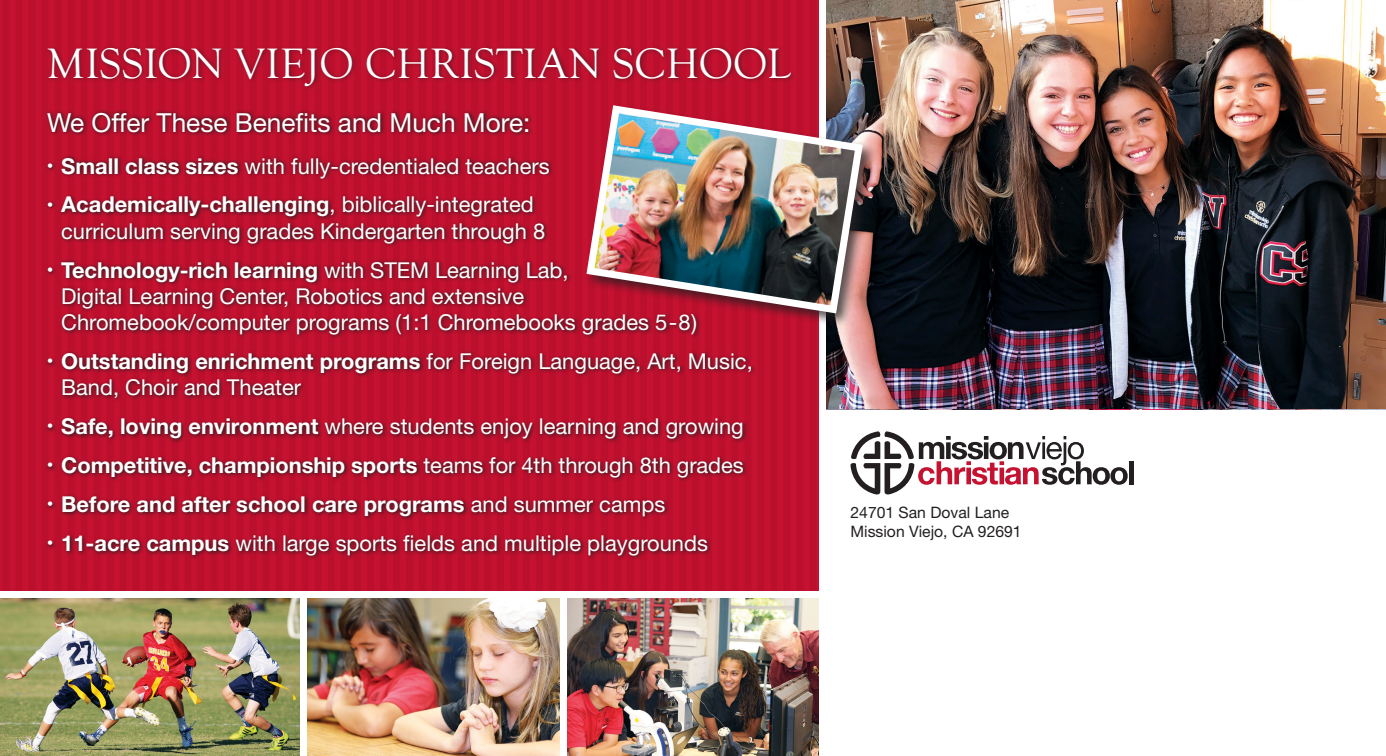
<style>
.page{position:relative;width:1386px;height:756px;background:#fff}
.page>*{position:absolute;margin:0;border:0;box-sizing:border-box;transform-origin:0 0}
.t1{font:43.75px "Goudy Old Style T";letter-spacing:.005em;color:#fff}
.t2{font:26.25px "Helvetica Neue LT Std";color:#fff}
.t3{font:21.88px/26.2px "Helvetica Neue LT Std";color:#fff}
.t4{font:700 21.88px "Helvetica Neue LT Std";color:#fff}
.t5{font:15.75px/18.9px "Helvetica Neue LT Std";color:#231f20}
.s1{font-weight:700}
.s2{font-weight:400}
</style>
<div class="page">
<svg style="left:850px;top:431px;width:278px;height:64px"></svg>
<hr style="left:1129px;top:461px;width:4px;height:23px;background:#231f20">
<div style="left:0;top:0;width:819px;height:591px;background:#bf102e"></div>
<svg style="left:45px;top:110px;width:711px;height:450px"></svg>
<div style="left:45px;top:45px;width:751px;height:46px;background:#231f20;opacity:.6"></div>
<img style="left:307px;top:598px;width:252px;height:158px">
<img style="left:0;top:598px;width:299px;height:158px">
<img style="left:827px;top:0;width:559px;height:408px">
<div style="left:584px;top:103px;width:293px;height:225px;background:#231f20;opacity:.75"></div>
<img style="left:582px;top:101px;width:285px;height:216px">
<img style="left:567px;top:598px;width:252px;height:158px">
<h1 class="t1" style="left:47px;top:38px;width:745px">MISSION VIEJO CHRISTIAN SCHOOL</h1>
<p class="t2" style="left:47px;top:107px;width:485px">We Offer These Benefits and Much More:</p>
<p class="t3" style="left:47px;top:152px;width:504px"><sup>•</sup> <span class="s1">Small class sizes</span> with fully-credentialed teachers</p>
<p class="t3" style="left:61px;top:191px;width:485px;text-indent:-14px"><sup>•</sup> <span class="s1">Academically-challenging</span>, biblically-integrated curriculum serving grades Kindergarten through 8</p>
<p class="t3" style="left:61px;top:256px;width:638px;text-indent:-14px"><sup>•</sup> <span class="s1">Technology-rich learning</span> with STEM Learning Lab,<br>Digital Learning Center, Robotics and extensive<br>Chromebook/computer programs (1:1 Chromebooks grades 5-8)</p>
<p class="t3" style="left:61px;top:348px;width:693px;text-indent:-14px"><sup>•</sup> <span class="s1">Outstanding enrichment programs</span> for Foreign Language, Art, Music,<br>Band, Choir and Theater</p>
<p class="t3" style="left:47px;top:413px;width:698px"><sup>•</sup> <span class="s1">Safe, loving environment</span> where students enjoy learning and growing</p>
<p class="t4" style="left:47px;top:452px;width:698px"><sup>•</sup> Competitive, championship sports <span class="s2">teams for 4th through 8th grades</span></p>
<p class="t4" style="left:47px;top:490px;width:620px"><sup>•</sup> Before and after school care programs <span class="s2">and summer camps</span></p>
<p class="t3" style="left:47px;top:529px;width:662px"><sup>•</sup> <span class="s1">11-acre campus</span> with large sports fields and multiple playgrounds</p>
<p class="t5" style="left:850px;top:503px;width:173px">24701 San Doval Lane<br>Mission Viejo, CA 92691</p>
</div>
